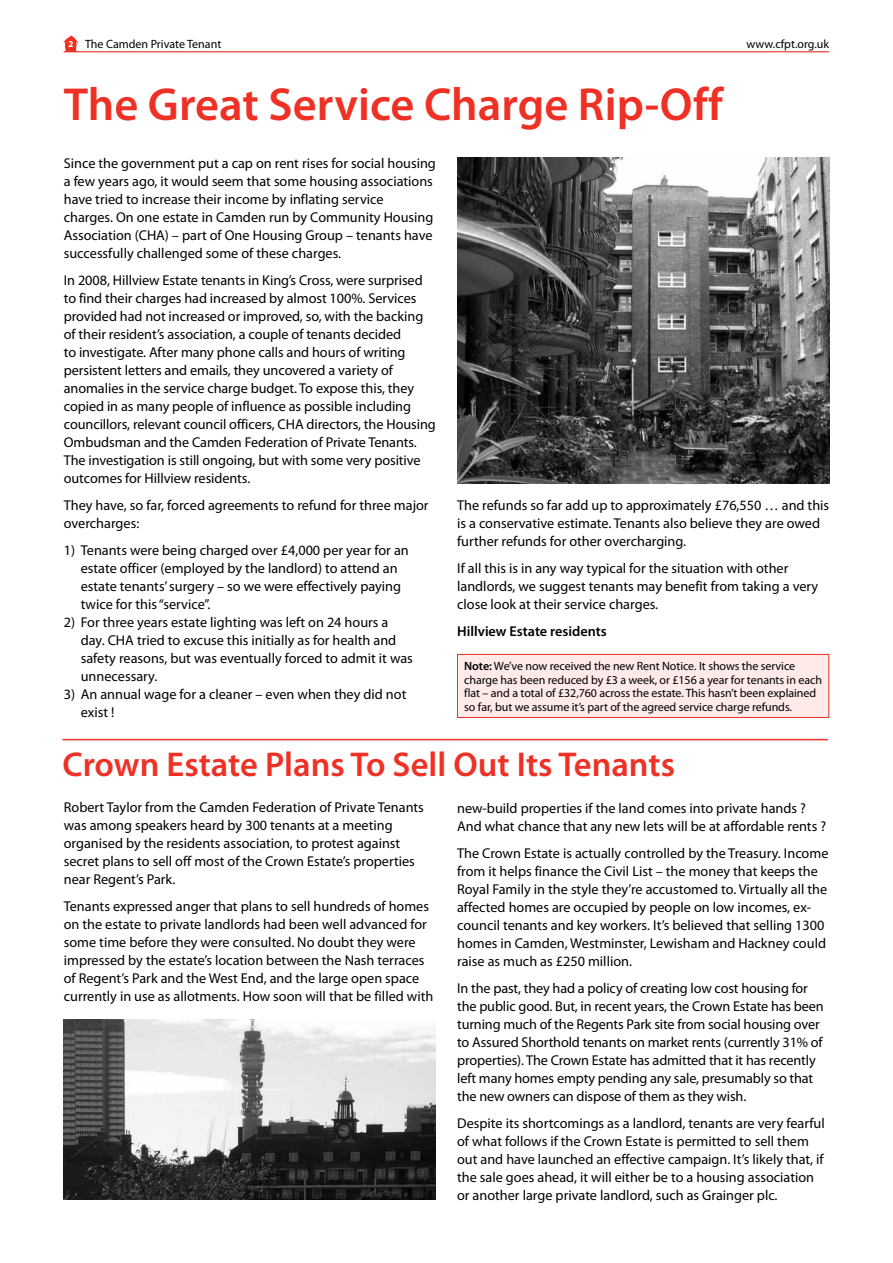
<style>
.page{position:relative;width:893px;height:1263px;background:#fff}
.page>*{position:absolute;margin:0;border:0;box-sizing:border-box;transform-origin:0 0}
.t1{font:600 46.5px "Myriad Pro";color:#ee3124}
.t2{font:600 34.5px "Myriad Pro";color:#ee3124}
.t3{font:14.25px/18px "Myriad Pro";color:#000}
.t4{font:600 14.25px "Myriad Pro";color:#000}
.t5{font:12px/13.5px "Myriad Pro";letter-spacing:-.005em;color:#000}
.s1{font-weight:700;font-size:9px;color:#fff}
.s2{font-weight:600}
</style>
<div class="page">
<img style="left:64px;top:35px;width:14px;height:16px">
<hr style="left:64px;top:51px;width:765px;height:1px;background:#ee3124">
<hr style="left:62px;top:739px;width:766px;height:1px;background:#ee3124">
<img style="left:64px;top:1019px;width:372px;height:180px">
<img style="left:457px;top:157px;width:372px;height:326px">
<div style="left:457px;top:654px;width:372px;height:63px;background:#fdeae9"></div>
<div style="left:457px;top:654px;width:372px;height:64px;border:1px solid #ee3124"></div>
<p class="t5" style="left:68px;top:37px;width:154px"><span class="s1">2</span> The Camden Private Tenant</p>
<p class="t5" style="left:747px;top:37px;width:84px">www.cfpt.org.uk</p>
<h1 class="t1" style="left:64px;top:75px;width:661px">The Great Service Charge Rip-Off</h1>
<p class="t3" style="left:64px;top:154px;width:374px">Since the government put a cap on rent rises for social housing a few years ago, it would seem that some housing associations have tried to increase their income by inflating service charges. On one estate in Camden run by Community Housing Association (CHA) – part of One Housing Group – tenants have successfully challenged some of these charges.</p>
<p class="t3" style="left:64px;top:271px;width:374px">In 2008, Hillview Estate tenants in King’s Cross, were surprised to find their charges had increased by almost 100%. Services provided had not increased or improved, so, with the backing of their resident’s association, a couple of tenants decided<br>to investigate. After many phone calls and hours of writing persistent letters and emails, they uncovered a variety of anomalies in the service charge budget. To expose this, they copied in as many people of influence as possible including councillors, relevant council officers, CHA directors, the Housing Ombudsman and the Camden Federation of Private Tenants.<br>The investigation is still ongoing, but with some very positive outcomes for Hillview residents.</p>
<p class="t3" style="left:64px;top:496px;width:366px">They have, so far, forced agreements to refund for three major overcharges:</p>
<p class="t3" style="left:81px;top:541px;width:329px;text-indent:-17px">1) Tenants were being charged over £4,000 per year for an estate officer (employed by the landlord) to attend an estate tenants’ surgery – so we were effectively paying twice for this “service”.</p>
<p class="t3" style="left:81px;top:613px;width:334px;text-indent:-17px">2) For three years estate lighting was left on 24 hours a day. CHA tried to excuse this initially as for health and safety reasons, but was eventually forced to admit it was unnecessary.</p>
<p class="t3" style="left:81px;top:685px;width:327px;text-indent:-17px">3) An annual wage for a cleaner – even when they did not exist !</p>
<p class="t3" style="left:457px;top:496px;width:374px">The refunds so far add up to approximately £76,550 … and this is a conservative estimate. Tenants also believe they are owed further refunds for other overcharging.</p>
<p class="t3" style="left:457px;top:559px;width:363px">If all this is in any way typical for the situation with other landlords, we suggest tenants may benefit from taking a very close look at their service charges.</p>
<p class="t4" style="left:457px;top:622px;width:151px">Hillview Estate residents</p>
<p class="t5" style="left:464px;top:659px;width:359px"><span class="s2">Note:</span> We’ve now received the new Rent Notice. It shows the service charge has been reduced by £3 a week, or £156 a year for tenants in each flat – and a total of £32,760 across the estate. This hasn’t been explained so far, but we assume it’s part of the agreed service charge refunds.</p>
<h2 class="t2" style="left:62px;top:742px;width:614px">Crown Estate Plans To Sell Out Its Tenants</h2>
<p class="t3" style="left:64px;top:797px;width:362px">Robert Taylor from the Camden Federation of Private Tenants was among speakers heard by 300 tenants at a meeting organised by the residents association, to protest against secret plans to sell off most of the Crown Estate’s properties near Regent’s Park.</p>
<p class="t3" style="left:64px;top:896px;width:371px">Tenants expressed anger that plans to sell hundreds of homes on the estate to private landlords had been well advanced for some time before they were consulted. No doubt they were impressed by the estate’s location between the Nash terraces of Regent’s Park and the West End, and the large open space currently in use as allotments. How soon will that be filled with</p>
<p class="t3" style="left:457px;top:799px;width:371px">new-build properties if the land comes into private hands ?<br>And what chance that any new lets will be at affordable rents ?</p>
<p class="t3" style="left:457px;top:844px;width:373px">The Crown Estate is actually controlled by the Treasury. Income from it helps finance the Civil List – the money that keeps the Royal Family in the style they’re accustomed to. Virtually all the affected homes are occupied by people on low incomes, ex&shy;council tenants and key workers. It’s believed that selling 1300 homes in Camden, Westminster, Lewisham and Hackney could raise as much as £250 million.</p>
<p class="t3" style="left:457px;top:979px;width:368px">In the past, they had a policy of creating low cost housing for the public good. But, in recent years, the Crown Estate has been turning much of the Regents Park site from social housing over to Assured Shorthold tenants on market rents (currently 31% of properties). The Crown Estate has admitted that it has recently left many homes empty pending any sale, presumably so that the new owners can dispose of them as they wish.</p>
<p class="t3" style="left:457px;top:1114px;width:369px">Despite its shortcomings as a landlord, tenants are very fearful of what follows if the Crown Estate is permitted to sell them out and have launched an effective campaign. It’s likely that, if the sale goes ahead, it will either be to a housing association or another large private landlord, such as Grainger plc.</p>
</div>
